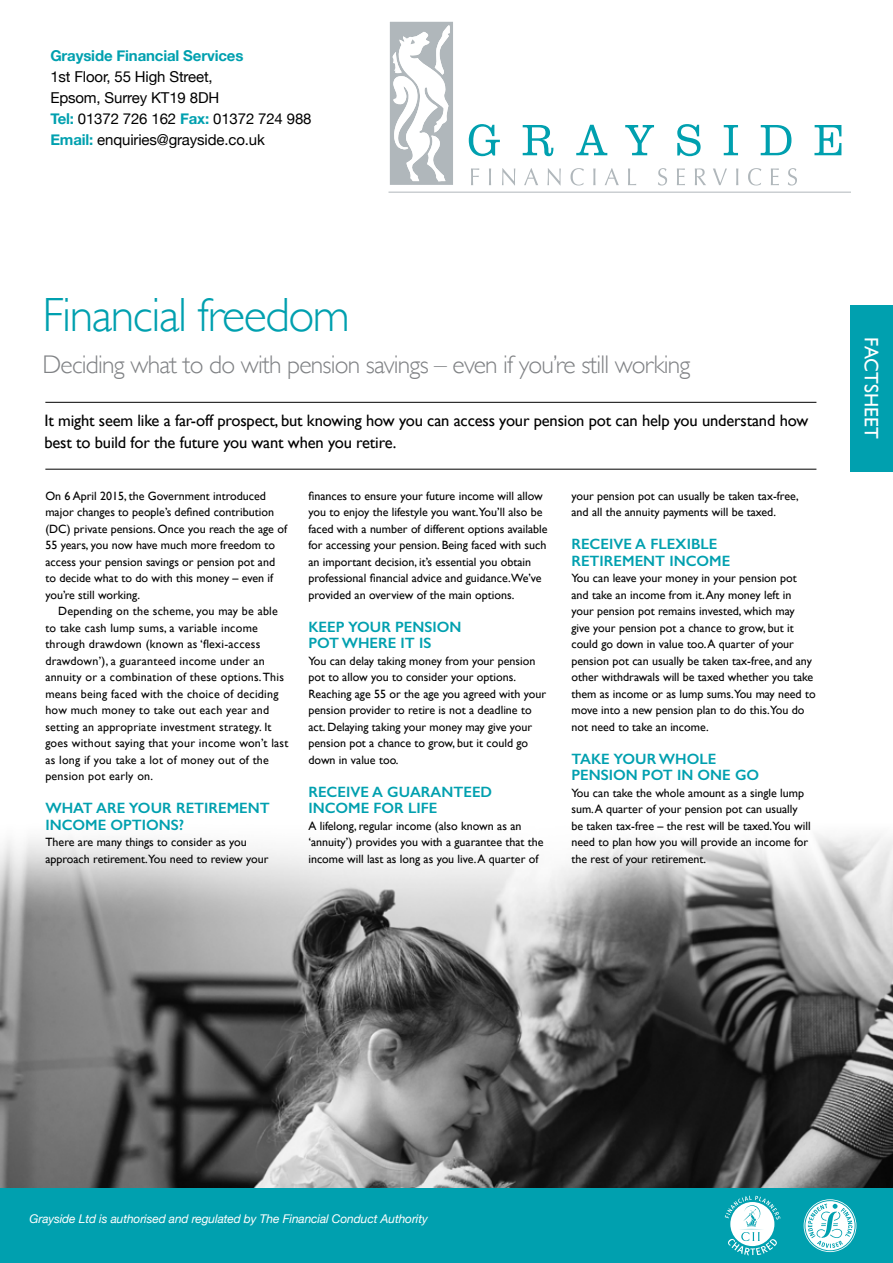
<style>
.page{position:relative;width:893px;height:1263px;background:#fff}
.page>*{position:absolute;margin:0;border:0;box-sizing:border-box;transform-origin:0 0}
.t1{font:300 48px "Gill Sans";letter-spacing:-.03em;color:#00a0af}
.t2{font:300 25.5px "Gill Sans";letter-spacing:-.03em;color:#808285}
.t3{font:19.5px "Gill Sans";letter-spacing:.01em;color:#fff}
.t4{font:16.5px/22.5px "Gill Sans";letter-spacing:-.01em;color:#000}
.t5{font:600 15px/16.5px "Gill Sans";color:#00a0af}
.t6{font:15px/21px "Helvetica Neue";letter-spacing:-.01em;color:#000}
.t7{font:700 15px "Helvetica Neue";letter-spacing:-.01em;color:#00a0af}
.t8{font:12px/16.5px "Gill Sans";color:#000}
.t9{font:12px/16.5px "Gill Sans";letter-spacing:.02em;color:#000}
.t10{font:italic 12px "Helvetica Neue";letter-spacing:-.01em;color:#fff}
.s1{font-weight:700;color:#00a0af}
</style>
<div class="page">
<img style="left:0;top:834px;width:893px;height:429px">
<hr style="left:45px;top:469px;width:771px;height:1px;background:#000">
<hr style="left:45px;top:402px;width:771px;height:1px;background:#000">
<div style="left:850px;top:305px;width:43px;height:166px;background:#00a0af"></div>
<div style="left:0;top:1188px;width:893px;height:74px;background:#00a0af"></div>
<svg style="left:469px;top:124px;width:31px;height:32px"></svg>
<svg style="left:523px;top:125px;width:30px;height:31px"></svg>
<svg style="left:576px;top:125px;width:31px;height:30px"></svg>
<svg style="left:625px;top:125px;width:29px;height:30px"></svg>
<svg style="left:677px;top:124px;width:24px;height:32px"></svg>
<svg style="left:724px;top:125px;width:14px;height:30px"></svg>
<svg style="left:761px;top:125px;width:30px;height:30px"></svg>
<svg style="left:814px;top:125px;width:27px;height:30px"></svg>
<svg style="left:471px;top:168px;width:8px;height:17px"></svg>
<svg style="left:489px;top:168px;width:2px;height:17px"></svg>
<svg style="left:502px;top:168px;width:13px;height:17px"></svg>
<svg style="left:524px;top:168px;width:14px;height:17px"></svg>
<svg style="left:547px;top:168px;width:14px;height:17px"></svg>
<svg style="left:570px;top:168px;width:14px;height:17px"></svg>
<svg style="left:593px;top:168px;width:2px;height:17px"></svg>
<svg style="left:605px;top:168px;width:14px;height:17px"></svg>
<svg style="left:628px;top:168px;width:8px;height:17px"></svg>
<svg style="left:658px;top:168px;width:9px;height:17px"></svg>
<svg style="left:677px;top:168px;width:8px;height:17px"></svg>
<svg style="left:695px;top:168px;width:11px;height:17px"></svg>
<svg style="left:713px;top:168px;width:14px;height:17px"></svg>
<svg style="left:736px;top:168px;width:2px;height:17px"></svg>
<svg style="left:748px;top:168px;width:13px;height:17px"></svg>
<svg style="left:771px;top:168px;width:8px;height:17px"></svg>
<svg style="left:788px;top:168px;width:9px;height:17px"></svg>
<hr style="left:388px;top:192px;width:463px;height:1px;background:#b0b7bb">
<svg style="left:390px;top:22px;width:63px;height:163px"></svg>
<svg style="left:804px;top:1199px;width:52px;height:53px"></svg>
<svg style="left:725px;top:1196px;width:55px;height:59px"></svg>
<p class="t7" style="left:50px;top:46px;width:195px">Grayside Financial Services</p>
<p class="t6" style="left:50px;top:66px;width:263px">1st Floor, 55 High Street,<br>Epsom, Surrey KT19 8DH<br><span class="s1">Tel:</span> 01372 726 162 <span class="s1">Fax:</span> 01372 724 988<br><span class="s1">Email:</span> enquiries@grayside.co.uk</p>
<h1 class="t1" style="left:43px;top:288px;width:309px">Financial freedom</h1>
<h2 class="t2" style="left:43px;top:350px;width:649px">Deciding what to do with pension savings – even if you’re still working</h2>
<h3 class="t4" style="left:44px;top:409px;width:765px">It might seem like a far-off prospect, but knowing how you can access your pension pot can help you understand how best to build for the future you want when you retire.</h3>
<p class="t8" style="left:45px;top:487px;width:243px">On 6 April 2015, the Government introduced major changes to people’s defined contribution (DC) private pensions. Once you reach the age of 55 years, you now have much more freedom to access your pension savings or pension pot and to decide what to do with this money – even if you’re still working.</p>
<p class="t9" style="left:45px;top:603px;width:245px;text-indent:13px">Depending on the scheme, you may be able to take cash lump sums, a variable income through drawdown (known as ‘flexi-access drawdown’), a guaranteed income under an annuity or a combination of these options. This means being faced with the choice of deciding how much money to take out each year and setting an appropriate investment strategy. It goes without saying that your income won’t last as long if you take a lot of money out of the pension pot early on.</p>
<p class="t5" style="left:45px;top:800px;width:226px">WHAT ARE YOUR RETIREMENT<br>INCOME OPTIONS?</p>
<p class="t8" style="left:45px;top:834px;width:225px">There are many things to consider as you approach retirement.You need to review your</p>
<p class="t8" style="left:308px;top:487px;width:241px">finances to ensure your future income will allow you to enjoy the lifestyle you want.You’ll also be faced with a number of different options available for accessing your pension. Being faced with such an important decision, it’s essential you obtain professional financial advice and guidance.We’ve provided an overview of the main options.</p>
<p class="t5" style="left:308px;top:618px;width:155px">KEEP YOUR PENSION<br>POT WHERE IT IS</p>
<p class="t8" style="left:308px;top:652px;width:239px">You can delay taking money from your pension pot to allow you to consider your options.<br>Reaching age 55 or the age you agreed with your pension provider to retire is not a deadline to act. Delaying taking your money may give your pension pot a chance to grow, but it could go down in value too.</p>
<p class="t5" style="left:308px;top:783px;width:185px">RECEIVE A GUARANTEED<br>INCOME FOR LIFE</p>
<p class="t8" style="left:308px;top:817px;width:237px">A lifelong, regular income (also known as an ‘annuity’) provides you with a guarantee that the income will last as long as you live. A quarter of</p>
<p class="t8" style="left:571px;top:487px;width:229px">your pension pot can usually be taken tax-free, and all the annuity payments will be taxed.</p>
<p class="t5" style="left:571px;top:536px;width:160px">RECEIVE A FLEXIBLE<br>RETIREMENT INCOME</p>
<p class="t8" style="left:571px;top:570px;width:246px">You can leave your money in your pension pot and take an income from it. Any money left in your pension pot remains invested, which may give your pension pot a chance to grow, but it could go down in value too. A quarter of your pension pot can usually be taken tax-free, and any other withdrawals will be taxed whether you take them as income or as lump sums.You may need to move into a new pension plan to do this.You do not need to take an income.</p>
<p class="t5" style="left:571px;top:750px;width:189px">TAKE YOUR WHOLE<br>PENSION POT IN ONE GO</p>
<p class="t8" style="left:571px;top:784px;width:241px">You can take the whole amount as a single lump sum. A quarter of your pension pot can usually be taken tax-free – the rest will be taxed.You will need to plan how you will provide an income for the rest of your retirement.</p>
<h3 class="t3" style="left:883px;top:337px;width:104px;rotate:90deg">FACTSHEET</h3>
<p class="t10" style="left:29px;top:1211px;width:400px">Grayside Ltd is authorised and regulated by The Financial Conduct Authority</p>
</div>
